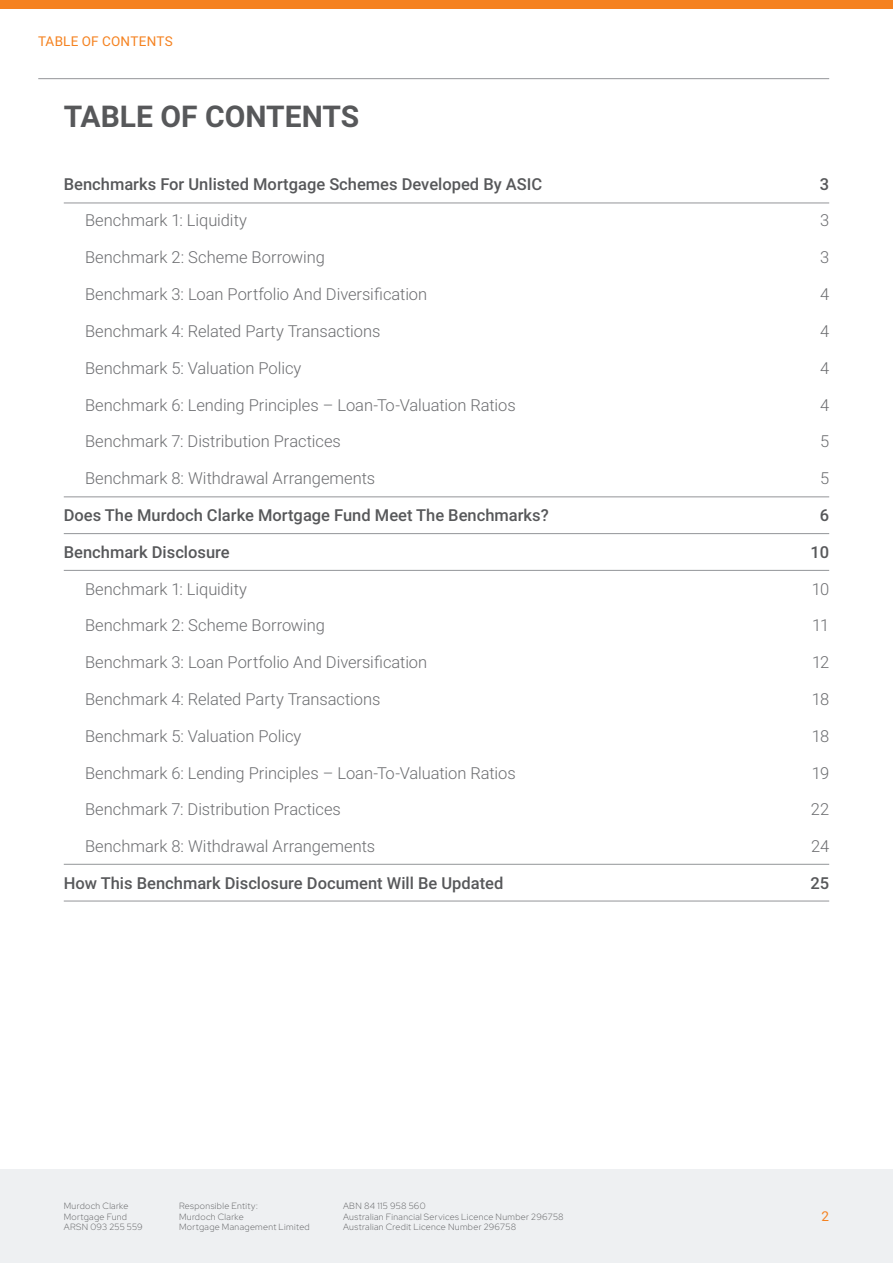
<style>
.page{position:relative;width:893px;height:1263px;background:#fff}
.page>*{position:absolute;margin:0;border:0;box-sizing:border-box;transform-origin:0 0}
.t1{font:700 30px "Roboto";color:#57585a}
.Body{font:300 16.5px "Roboto";letter-spacing:-.005em;color:#6c6d70}
.t2{font:500 16.5px "Roboto";color:#57585a}
.Body-2{font:13.5px "Roboto";letter-spacing:.015em;color:#f58220}
.t3{font:300 9px/10.8px "Red Hat Display";letter-spacing:.04em;color:#57585a}
</style>
<div class="page">
<hr style="left:38px;top:78px;width:791px;height:1px;background:#939598">
<div style="left:0;top:0;width:893px;height:9px;background:#f58220"></div>
<div style="left:0;top:1169px;width:893px;height:94px;background:#eef0f2"></div>
<hr style="left:64px;top:497px;width:765px;height:1px;background:#939598">
<hr style="left:64px;top:533px;width:765px;height:1px;background:#939598">
<hr style="left:64px;top:864px;width:765px;height:1px;background:#939598">
<hr style="left:64px;top:570px;width:765px;height:1px;background:#939598">
<hr style="left:64px;top:901px;width:765px;height:1px;background:#939598">
<hr style="left:64px;top:203px;width:765px;height:1px;background:#939598">
<p class="Body-2" style="left:38px;top:31px;width:136px">TABLE OF CONTENTS</p>
<h2 class="t1" style="left:64px;top:96px;width:297px">TABLE OF CONTENTS</h2>
<h5 class="t2" style="left:64px;top:172px;width:480px">Benchmarks For Unlisted Mortgage Schemes Developed By ASIC</h5>
<h5 class="t2" style="left:820px;top:172px;width:11px">3</h5>
<p class="Body" style="left:85px;top:209px;width:164px">Benchmark 1: Liquidity</p>
<p class="Body" style="left:820px;top:209px;width:11px">3</p>
<p class="Body" style="left:85px;top:246px;width:241px">Benchmark 2: Scheme Borrowing</p>
<p class="Body" style="left:820px;top:246px;width:11px">3</p>
<p class="Body" style="left:85px;top:283px;width:344px">Benchmark 3: Loan Portfolio And Diversification</p>
<p class="Body" style="left:820px;top:283px;width:11px">4</p>
<p class="Body" style="left:85px;top:319px;width:297px">Benchmark 4: Related Party Transactions</p>
<p class="Body" style="left:820px;top:319px;width:11px">4</p>
<p class="Body" style="left:85px;top:356px;width:218px">Benchmark 5: Valuation Policy</p>
<p class="Body" style="left:820px;top:356px;width:11px">4</p>
<p class="Body" style="left:85px;top:393px;width:432px">Benchmark 6: Lending Principles – Loan-To-Valuation Ratios</p>
<p class="Body" style="left:820px;top:393px;width:11px">4</p>
<p class="Body" style="left:85px;top:430px;width:257px">Benchmark 7: Distribution Practices</p>
<p class="Body" style="left:820px;top:430px;width:11px">5</p>
<p class="Body" style="left:85px;top:467px;width:292px">Benchmark 8: Withdrawal Arrangements</p>
<p class="Body" style="left:820px;top:467px;width:11px">5</p>
<h5 class="t2" style="left:64px;top:503px;width:486px">Does The Murdoch Clarke Mortgage Fund Meet The Benchmarks?</h5>
<h5 class="t2" style="left:820px;top:503px;width:11px">6</h5>
<h5 class="t2" style="left:64px;top:540px;width:167px">Benchmark Disclosure</h5>
<h5 class="t2" style="left:810px;top:540px;width:20px">10</h5>
<p class="Body" style="left:85px;top:577px;width:164px">Benchmark 1: Liquidity</p>
<p class="Body" style="left:812px;top:577px;width:19px">10</p>
<p class="Body" style="left:85px;top:614px;width:241px">Benchmark 2: Scheme Borrowing</p>
<p class="Body" style="left:812px;top:614px;width:18px">11</p>
<p class="Body" style="left:85px;top:651px;width:344px">Benchmark 3: Loan Portfolio And Diversification</p>
<p class="Body" style="left:812px;top:651px;width:19px">12</p>
<p class="Body" style="left:85px;top:688px;width:297px">Benchmark 4: Related Party Transactions</p>
<p class="Body" style="left:812px;top:688px;width:19px">18</p>
<p class="Body" style="left:85px;top:724px;width:218px">Benchmark 5: Valuation Policy</p>
<p class="Body" style="left:812px;top:724px;width:19px">18</p>
<p class="Body" style="left:85px;top:761px;width:432px">Benchmark 6: Lending Principles – Loan-To-Valuation Ratios</p>
<p class="Body" style="left:812px;top:761px;width:19px">19</p>
<p class="Body" style="left:85px;top:798px;width:257px">Benchmark 7: Distribution Practices</p>
<p class="Body" style="left:811px;top:798px;width:20px">22</p>
<p class="Body" style="left:85px;top:835px;width:292px">Benchmark 8: Withdrawal Arrangements</p>
<p class="Body" style="left:811px;top:835px;width:19px">24</p>
<h5 class="t2" style="left:64px;top:872px;width:441px">How This Benchmark Disclosure Document Will Be Updated</h5>
<h5 class="t2" style="left:810px;top:872px;width:20px">25</h5>
<p class="t3" style="left:64px;top:1200px;width:80px">Murdoch Clarke<br>Mortgage Fund<br>ARSN 093 255 559</p>
<p class="t3" style="left:343px;top:1200px;width:222px">ABN 84 115 958 560<br>Australian Financial Services Licence Number 296758<br>Australian Credit Licence Number 296758</p>
<p class="t3" style="left:179px;top:1200px;width:132px">Responsible Entity:<br>Murdoch Clarke<br>Mortgage Management Limited</p>
<p class="Body-2" style="left:822px;top:1207px;width:9px">2</p>
</div>
